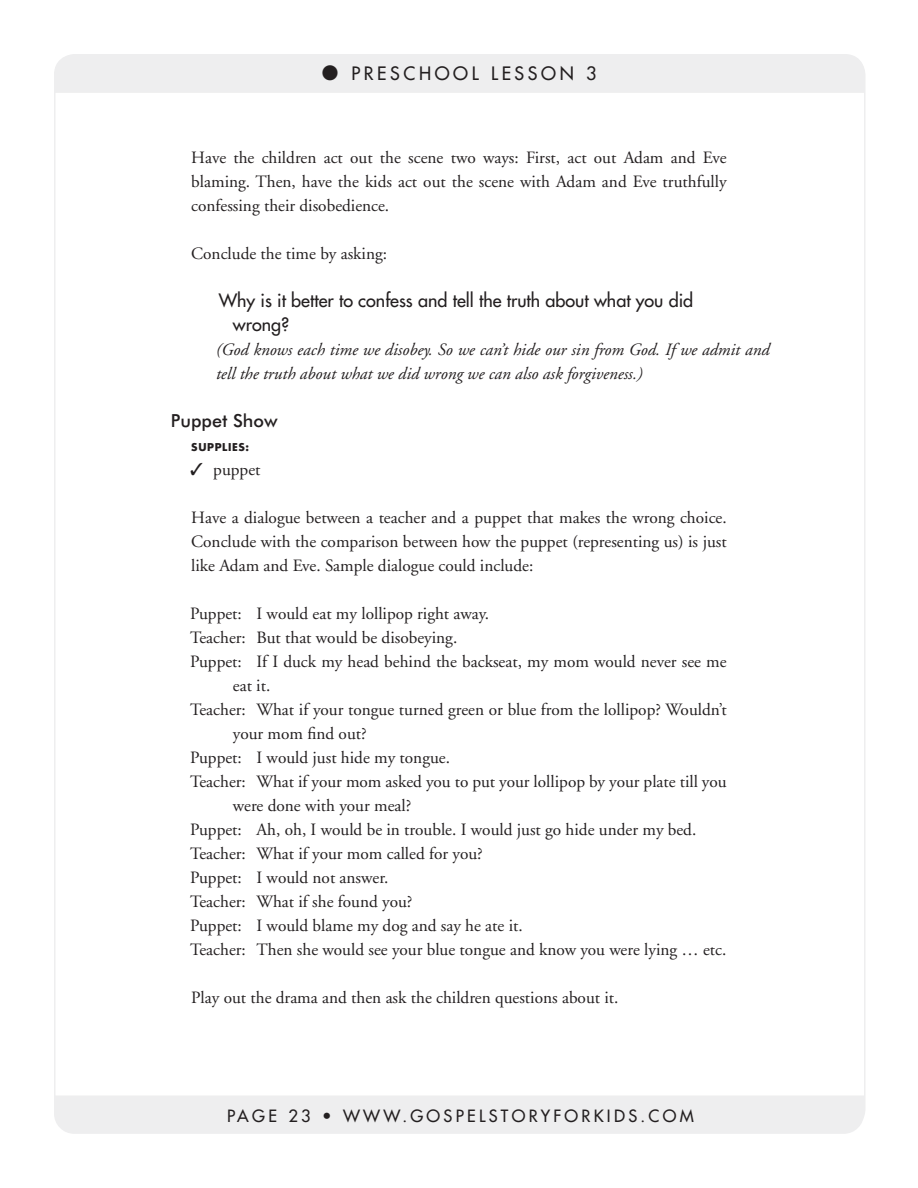
<style>
.page{position:relative;width:918px;height:1188px;background:#fff}
.page>*{position:absolute;margin:0;border:0;box-sizing:border-box;transform-origin:0 0}
.t1{font:18px/24px "Futura";color:#231f20}
.t2{font:500 18px "Futura BT";color:#231f20}
.t3{font:17.25px/24px "Adobe Garamond";color:#231f20;text-align:justify}
.t4{font:italic 17.25px/24px "Adobe Garamond";color:#231f20}
.t5{font:16.5px "Futura";letter-spacing:.2em;color:#231f20}
.t6{font:700 10.5px "Futura";letter-spacing:.06em;color:#231f20}
.s1{color:#fff}
</style>
<div class="page">
<div style="left:55px;top:55px;width:810px;height:38px;background:#eeeeef"></div>
<div style="left:54px;top:1096px;width:810px;height:38px;background:#eeeeef"></div>
<p class="t1" style="left:322px;top:62px;width:71px">● preschool</p>
<p class="t1" style="left:491px;top:62px;width:26px">Lesson</p>
<p class="t1" style="left:586px;top:62px;width:12px">3</p>
<p class="t3" style="left:191px;top:146px;width:537px">Have the children act out the scene two ways: First, act out Adam and Eve blaming. Then, have the kids act out the scene with Adam and Eve truthfully confessing their disobedience.</p>
<p class="t3" style="left:191px;top:242px;width:197px">Conclude the time by asking:</p>
<p class="t1" style="left:233px;top:289px;width:462px;text-indent:-43px"><span class="s1">■</span> Why is it better to confess and tell the truth about what you did wrong?</p>
<p class="t4" style="left:216px;top:338px;width:555px">(God knows each time we disobey. So we can’t hide our sin from God. If we admit and tell the truth about what we did wrong we can also ask forgiveness.)</p>
<p class="t2" style="left:171px;top:410px;width:108px">Puppet Show</p>
<p class="t6" style="left:191px;top:440px;width:60px">SUPPLIES:</p>
<p class="t3" style="left:190px;top:458px;width:72px">✓ puppet</p>
<p class="t3" style="left:191px;top:506px;width:537px">Have a dialogue between a teacher and a puppet that makes the wrong choice.<br>Conclude with the comparison between how the puppet (representing us) is just like Adam and Eve. Sample dialogue could include:</p>
<p class="t3" style="left:190px;top:602px;width:301px">Puppet: I would eat my lollipop right away.</p>
<p class="t3" style="left:190px;top:626px;width:269px">Teacher: But that would be disobeying.</p>
<p class="t3" style="left:190px;top:650px;width:538px">Puppet: If I duck my head behind the backseat, my mom would never see me</p>
<p class="t3" style="left:233px;top:674px;width:39px">eat it.</p>
<p class="t3" style="left:190px;top:698px;width:538px">Teacher: What if your tongue turned green or blue from the lollipop? Wouldn’t</p>
<p class="t3" style="left:233px;top:722px;width:135px">your mom find out?</p>
<p class="t3" style="left:190px;top:746px;width:261px">Puppet: I would just hide my tongue.</p>
<p class="t3" style="left:190px;top:770px;width:538px">Teacher: What if your mom asked you to put your lollipop by your plate till you</p>
<p class="t3" style="left:233px;top:794px;width:180px">were done with your meal?</p>
<p class="t3" style="left:190px;top:818px;width:508px">Puppet: Ah, oh, I would be in trouble. I would just go hide under my bed.</p>
<p class="t3" style="left:190px;top:842px;width:294px">Teacher: What if your mom called for you?</p>
<p class="t3" style="left:190px;top:866px;width:200px">Puppet: I would not answer.</p>
<p class="t3" style="left:190px;top:890px;width:224px">Teacher: What if she found you?</p>
<p class="t3" style="left:190px;top:914px;width:334px">Puppet: I would blame my dog and say he ate it.</p>
<p class="t3" style="left:190px;top:938px;width:538px">Teacher: Then she would see your blue tongue and know you were lying … etc.</p>
<p class="t3" style="left:191px;top:986px;width:429px">Play out the drama and then ask the children questions about it.</p>
<p class="t5" style="left:227px;top:1105px;width:468px">PAGE 23 • www.g ospe lstoryforkids.com</p>
</div>
